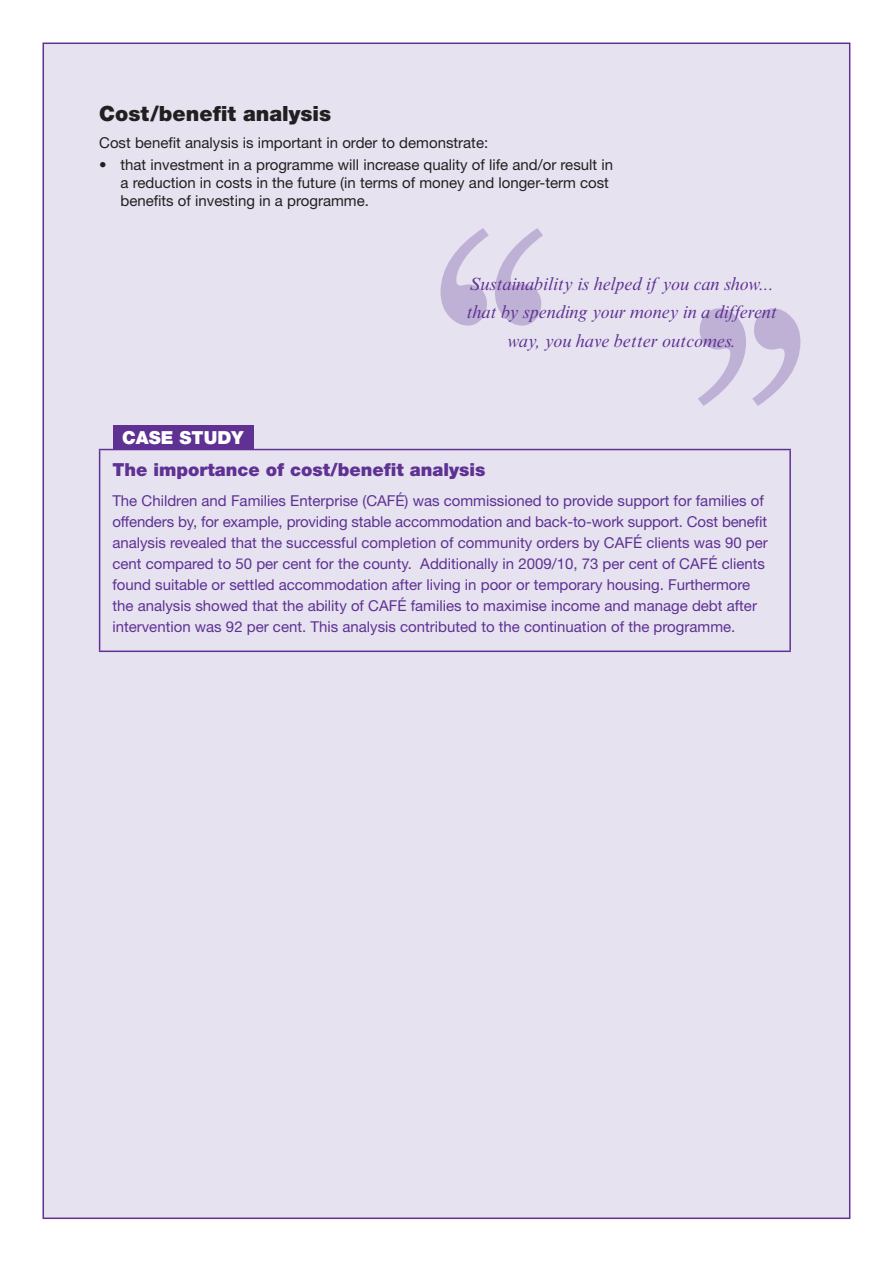
<style>
.page{position:relative;width:893px;height:1263px;background:#fff}
.page>*{position:absolute;margin:0;border:0;box-sizing:border-box;transform-origin:0 0}
.t1{font:348.45px "Century Schoolbook";color:#bfb0d5}
.t2{font:900 21px "Helvetica Neue";color:#231f20}
.t3{font:italic 18px/28.5px "Times NRMT";color:#5e3193;text-align:center}
.t4{font:900 18px "Helvetica Neue";color:#5e3193}
.t5{font:900 18px "Helvetica Neue";color:#fff}
.t6{font:15px/21px "Helvetica Neue";color:#5e3193}
.t7{font:15px/18px "Helvetica Neue";color:#231f20}
</style>
<div class="page">
<div style="left:43px;top:43px;width:807px;height:1176px;background:#e6e2f0;border:2px solid #5e3193"></div>
<hr style="left:99px;top:449px;width:692px;height:1px;background:#5e3193">
<hr style="left:99px;top:450px;width:1px;height:200px;background:#5e3193">
<hr style="left:789px;top:450px;width:2px;height:200px;background:#5e3193">
<hr style="left:99px;top:650px;width:692px;height:2px;background:#5e3193">
<div style="left:114px;top:425px;width:140px;height:24px;background:#5e3193"></div>
<p class="t2" style="left:99px;top:101px;width:234px">Cost/benefit analysis</p>
<p class="t7" style="left:99px;top:133px;width:390px">Cost benefit analysis is important in order to demonstrate:</p>
<p class="t7" style="left:120px;top:155px;width:494px;text-indent:-21px">• that investment in a programme will increase quality of life and/or result in a reduction in costs in the future (in terms of money and longer-term cost benefits of investing in a programme.</p>
<p class="t1" style="left:428px;top:143px;width:127px">‘‘</p>
<p class="t3" style="left:467px;top:269px;width:312px">Sustainability is helped if you can show... that by spending your money in a different way, you have better outcomes.</p>
<p class="t1" style="left:813px;top:491px;width:127px;rotate:-180deg">‘‘</p>
<p class="t5" style="left:122px;top:426px;width:123px">CASE STUDY</p>
<p class="t1" style="left:556px;top:618px;width:127px;rotate:-180deg">‘‘</p>
<p class="t4" style="left:112px;top:459px;width:375px">The importance of cost/benefit analysis</p>
<p class="t6" style="left:112px;top:490px;width:657px">The Children and Families Enterprise (CAFÉ) was commissioned to provide support for families of offenders by, for example, providing stable accommodation and back-to-work support. Cost benefit analysis revealed that the successful completion of community orders by CAFÉ clients was 90 per cent compared to 50 per cent for the county. Additionally in 2009/10, 73 per cent of CAFÉ clients found suitable or settled accommodation after living in poor or temporary housing. Furthermore the analysis showed that the ability of CAFÉ families to maximise income and manage debt after intervention was 92 per cent. This analysis contributed to the continuation of the programme.</p>
</div>
